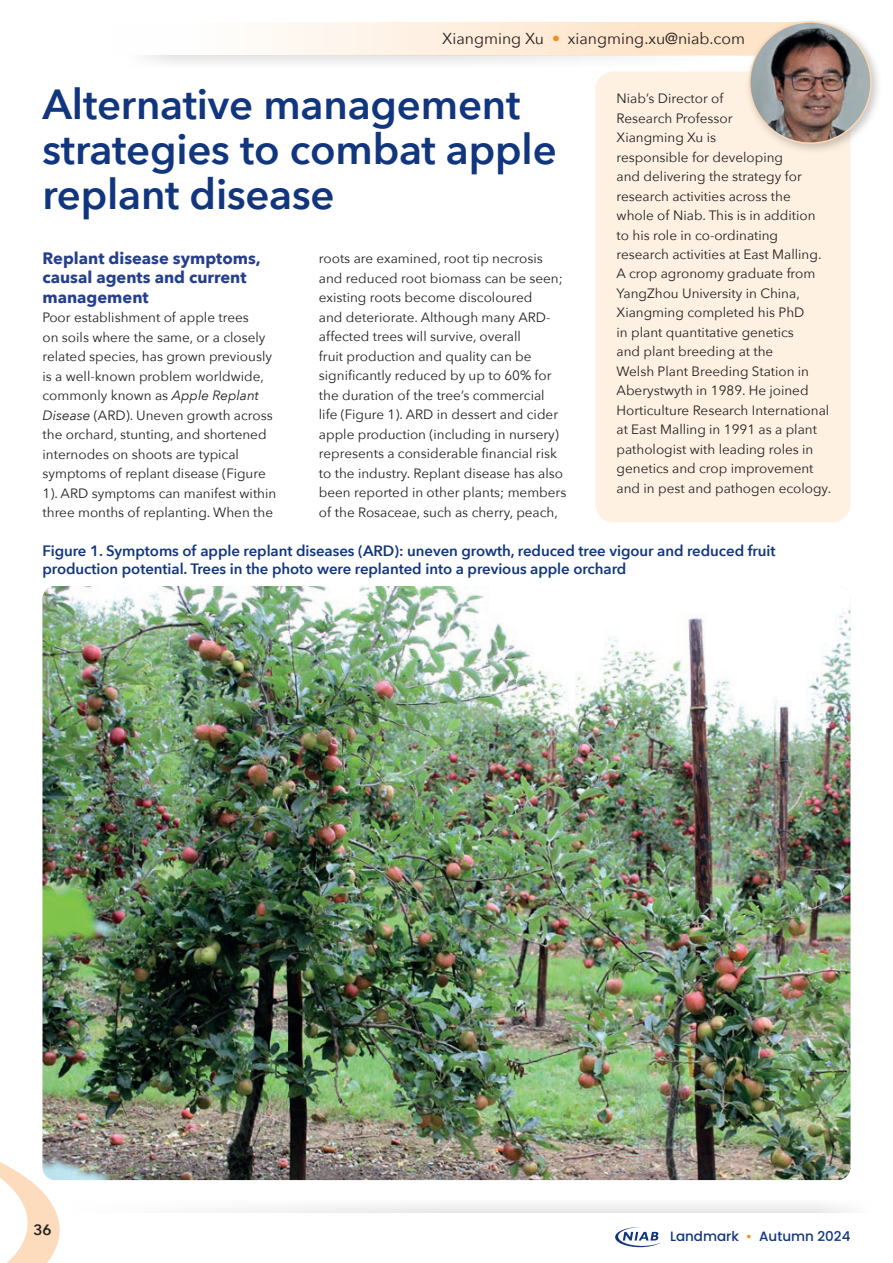
<style>
.page{position:relative;width:893px;height:1263px;background:#fff}
.page>*{position:absolute;margin:0;border:0;box-sizing:border-box;transform-origin:0 0}
.t1{font:600 42px/45px "Avenir Next";letter-spacing:-.005em;color:#11367e}
.t2{font:700 16.5px/19.5px "Avenir Next";color:#253f8e}
.t3{font:15.9px "Avenir Next";color:#231f20}
.t4{font:600 15px/18px "Avenir Next";letter-spacing:-.005em;color:#11367e}
.t5{font:600 15px "Avenir Next";color:#231f20}
.t6{font:13.5px/19.5px "Avenir Next";color:#231f20}
.t7{font:500 13.5px "Poppins";color:#11367e}
.s1{color:#f68b1f}
.s2{font-style:italic}
</style>
<div class="page">
<svg style="left:586px;top:842px;width:265px;height:406px"></svg>
<div style="left:43px;top:1196px;width:850px;height:16px;background:linear-gradient(to right,#fbfbfb,#f4f4f5)"></div>
<svg style="left:615px;top:1227px;width:46px;height:20px"></svg>
<svg style="left:892px;top:1196px;width:1px;height:16px"></svg>
<svg style="left:0;top:1122px;width:60px;height:141px"></svg>
<div style="left:595px;top:71px;width:255px;height:451px;background:#fef1e2;border-radius:18px"></div>
<svg style="left:145px;top:22px;width:599px;height:34px"></svg>
<div style="left:145px;top:56px;width:463px;height:7px;background:#efeff0"></div>
<div style="left:744px;top:16px;width:139px;height:139px;background:#231f20;opacity:.25"></div>
<img style="left:750px;top:22px;width:121px;height:121px;border-radius:61px">
<div style="left:749px;top:21px;width:123px;height:123px;border:2px solid #fdd8b2;border-radius:50%"></div>
<img style="left:43px;top:586px;width:807px;height:594px">
<p class="t3" style="left:442px;top:25px;width:305px">Xiangming Xu <span class="s1">•</span> xiangming.xu@niab.com</p>
<h1 class="t1" style="left:43px;top:80px;width:516px">Alternative management strategies to combat apple replant disease</h1>
<p class="t6" style="left:617px;top:88px;width:216px">Niab’s Director of<br>Research Professor<br>Xiangming Xu is<br>responsible for developing<br>and delivering the strategy for research activities across the whole of Niab. This is in addition to his role in co-ordinating research activities at East Malling.<br>A crop agronomy graduate from<br>YangZhou University in China,<br>Xiangming completed his PhD<br>in plant quantitative genetics<br>and plant breeding at the<br>Welsh Plant Breeding Station in<br>Aberystwyth in 1989. He joined<br>Horticulture Research International at East Malling in 1991 as a plant pathologist with leading roles in genetics and crop improvement and in pest and pathogen ecology.</p>
<p class="t2" style="left:43px;top:248px;width:220px">Replant disease symptoms, causal agents and current management</p>
<p class="t6" style="left:43px;top:307px;width:235px">Poor establishment of apple trees<br>on soils where the same, or a closely related species, has grown previously is a well-known problem worldwide, commonly known as <span class="s2">Apple Replant Disease</span> (ARD). Uneven growth across the orchard, stunting, and shortened internodes on shoots are typical symptoms of replant disease (Figure 1). ARD symptoms can manifest within three months of replanting. When the</p>
<p class="t6" style="left:319px;top:248px;width:249px">roots are examined, root tip necrosis and reduced root biomass can be seen; existing roots become discoloured<br>and deteriorate. Although many ARD&shy;affected trees will survive, overall<br>fruit production and quality can be significantly reduced by up to 60% for the duration of the tree’s commercial life (Figure 1). ARD in dessert and cider apple production (including in nursery) represents a considerable financial risk to the industry. Replant disease has also been reported in other plants; members of the Rosaceae, such as cherry, peach,</p>
<p class="t4" style="left:43px;top:541px;width:735px">Figure 1. Symptoms of apple replant diseases (ARD): uneven growth, reduced tree vigour and reduced fruit production potential. Trees in the photo were replanted into a previous apple orchard</p>
<p class="t5" style="left:33px;top:1217px;width:20px">36</p>
<p class="t7" style="left:670px;top:1228px;width:182px">Landmark <span class="s1">•</span> Autumn 2024</p>
</div>
